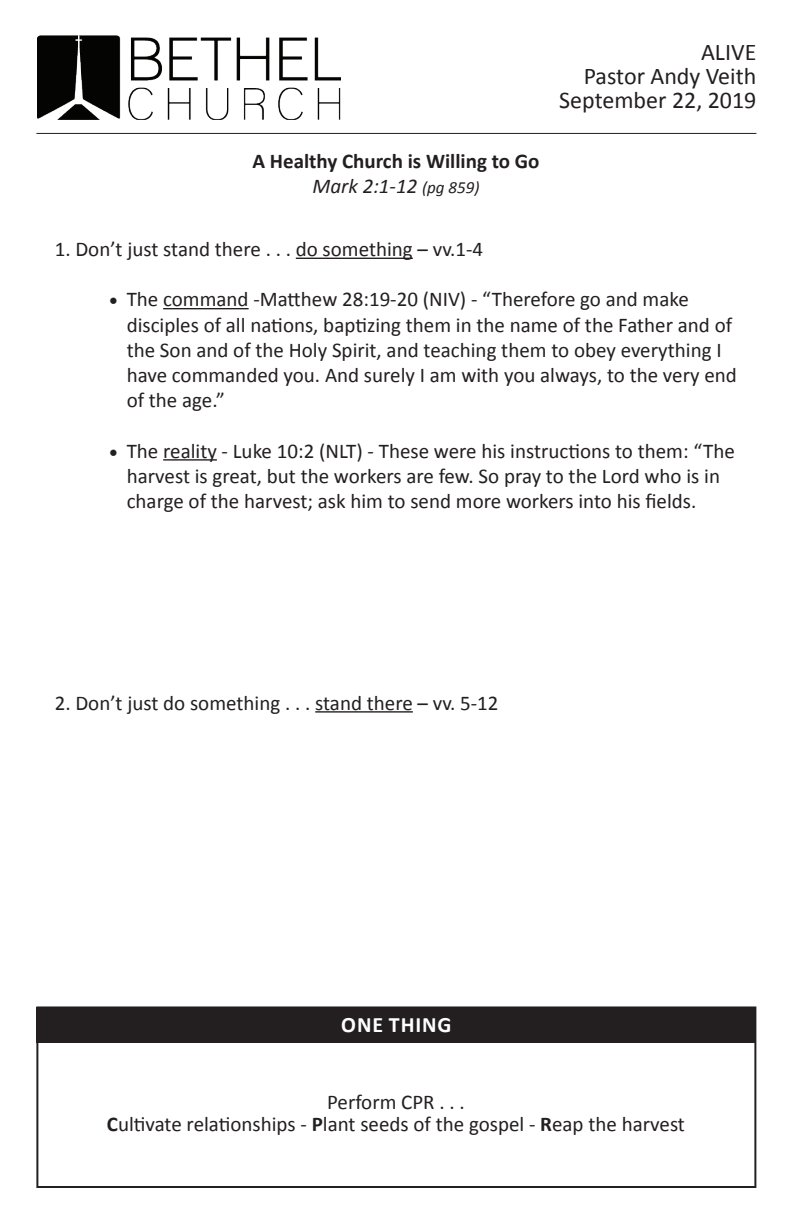
<style>
.page{position:relative;width:792px;height:1224px;background:#fff}
.page>*{position:absolute;margin:0;border:0;box-sizing:border-box;transform-origin:0 0}
.t1{font:24px/24px "Calibri";color:#231f20;text-align:right}
.t2{font:700 22px "Calibri";letter-spacing:.04em;color:#fff}
.t3{font:21px/25.2px "Calibri";color:#231f20}
.t4{font:700 21px/25.2px "Calibri";color:#231f20;text-align:center}
.s1{font-weight:400;font-style:italic}
.s2{font-weight:400;font-style:italic;font-size:17px}
.s3{font-family:"Minion Pro";font-size:24px}
.s4{font-weight:700}
</style>
<div class="page">
<hr style="left:36px;top:133px;width:720px;height:1px;background:#231f20">
<img style="left:37px;top:36px;width:303px;height:83px">
<div style="left:36px;top:1007px;width:720px;height:36px;background:#231f20"></div>
<div style="left:36px;top:1006px;width:720px;height:182px;border:2px solid #231f20"></div>
<hr style="left:296px;top:258px;width:117px;height:1px;background:#231f20">
<hr style="left:163px;top:308px;width:86px;height:1px;background:#231f20">
<hr style="left:163px;top:459px;width:54px;height:2px;background:#231f20">
<hr style="left:315px;top:711px;width:98px;height:2px;background:#231f20">
<p class="t4" style="left:252px;top:148px;width:289px">A Healthy Church is Willing to Go<br><span class="s1">Mark 2:1-12</span> <span class="s2">(pg 859)</span></p>
<p class="t1" style="left:559px;top:40px;width:199px">ALIVE<br>Pastor Andy Veith<br>September 22, 2019</p>
<p class="t3" style="left:55px;top:236px;width:430px">1. Don’t just stand there . . . do something – vv.1-4</p>
<p class="t3" style="left:127px;top:287px;width:612px;text-indent:-18px"><span class="s3">•</span> The command -Matthew 28:19-20 (NIV) - “Therefore go and make disciples of all nations, baptizing them in the name of the Father and of the Son and of the Holy Spirit, and teaching them to obey everything I have commanded you. And surely I am with you always, to the very end of the age.”</p>
<p class="t3" style="left:127px;top:438px;width:610px;text-indent:-18px"><span class="s3">•</span> The reality - Luke 10:2 (NLT) - These were his instructions to them: “The harvest is great, but the workers are few. So pray to the Lord who is in charge of the harvest; ask him to send more workers into his fields.</p>
<p class="t3" style="left:55px;top:690px;width:445px">2. Don’t just do something . . . stand there – vv. 5-12</p>
<p class="t2" style="left:341px;top:1020px;width:112px">ONE THING</p>
<p class="t3" style="left:107px;top:1091px;width:580px;line-height:22px;text-align:center">Perform CPR . . .<br><span class="s4">C</span>ultivate relationships - <span class="s4">P</span>lant seeds of the gospel - <span class="s4">R</span>eap the harvest</p>
</div>
